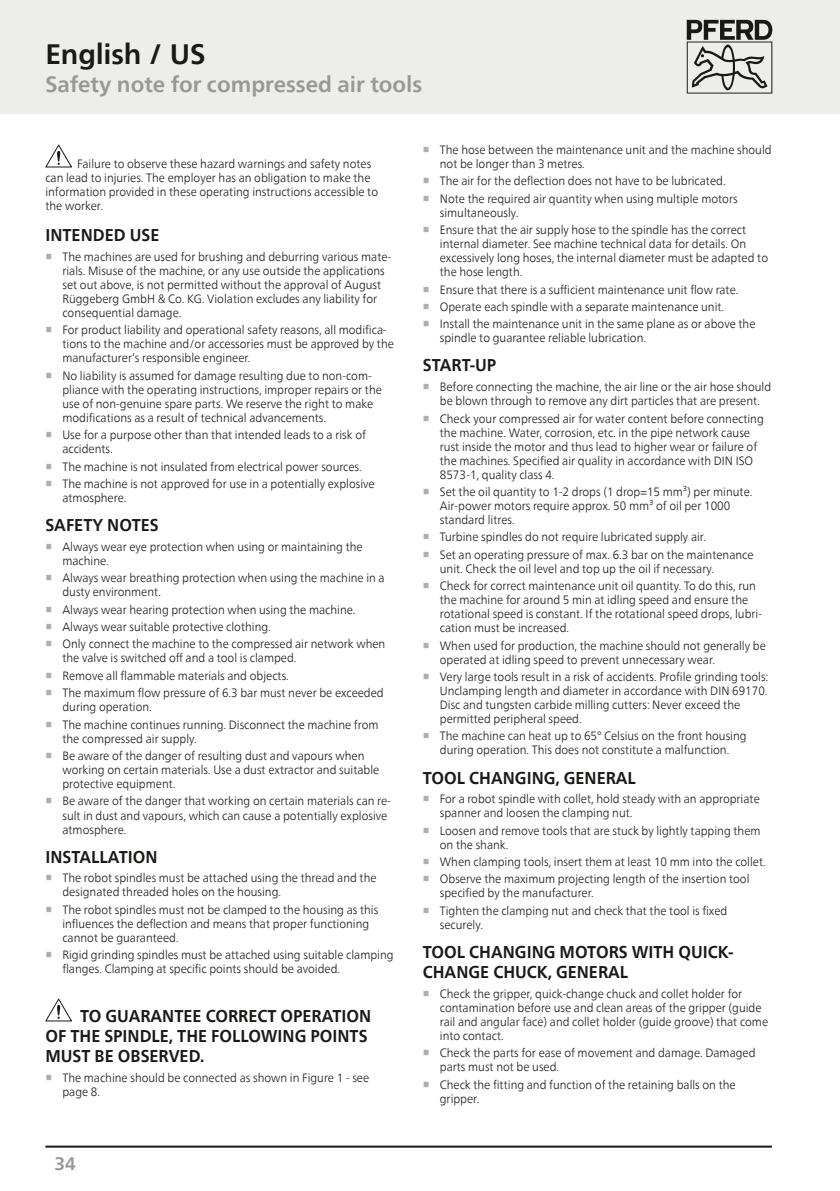
<style>
.page{position:relative;width:840px;height:1191px;background:#fff}
.page>*{position:absolute;margin:0;border:0;box-sizing:border-box;transform-origin:0 0}
.Headline{font:700 28px "Neue Frutiger World";letter-spacing:-.005em;color:#191917}
.Subhead_grau{font:700 22px "Neue Frutiger World";color:#989898}
.t1{font:700 18px "Neue Frutiger World";color:#989898}
.Copy_Head{font:700 17px/20px "Neue Frutiger World";color:#191917;scale:.95 1}
.Copy{font:300 12px/14px "Neue Frutiger World";color:#191917;scale:.95 1}
.s1{font-family:"Arial Unicode MS";font-weight:700;color:#aeaeae}
</style>
<div class="page">
<div style="left:0;top:0;width:839px;height:113px;background:#ededec"></div>
<hr style="left:839px;top:0;width:1px;height:113px;background:#ededec">
<svg style="left:45px;top:145px;width:27px;height:22px"></svg>
<svg style="left:45px;top:998px;width:27px;height:23px"></svg>
<svg style="left:686px;top:20px;width:85px;height:74px"></svg>
<hr style="left:45px;top:1145px;width:726px;height:2px;background:#191917">
<p class="Headline" style="left:45px;top:29px;width:161px">English / US</p>
<p class="Subhead_grau" style="left:45px;top:65px;width:378px">Safety note for compressed air tools</p>
<p class="Copy" style="left:45px;top:157px;width:351px;text-indent:32px">Failure to observe these hazard warnings and safety notes can lead to injuries. The employer has an obligation to make the information provided in these operating instructions accessible to the worker.</p>
<p class="Copy_Head" style="left:45px;top:225px;width:121px">INTENDED USE</p>
<p class="Copy" style="left:62px;top:250px;width:347px;text-indent:-17px"><span class="s1">■</span> The machines are used for brushing and deburring various mate&shy;rials. Misuse of the machine, or any use outside the applications set out above, is not permitted without the approval of August Rüggeberg GmbH &amp; Co. KG. Violation excludes any liability for consequential damage.</p>
<p class="Copy" style="left:62px;top:323px;width:350px;text-indent:-17px"><span class="s1">■</span> For product liability and operational safety reasons, all modifica&shy;tions to the machine and/or accessories must be approved by the manufacturer’s responsible engineer.</p>
<p class="Copy" style="left:62px;top:369px;width:337px;text-indent:-17px"><span class="s1">■</span> No liability is assumed for damage resulting due to non-com&shy;pliance with the operating instructions, improper repairs or the use of non-genuine spare parts. We reserve the right to make modifications as a result of technical advancements.</p>
<p class="Copy" style="left:62px;top:428px;width:321px;text-indent:-17px"><span class="s1">■</span> Use for a purpose other than that intended leads to a risk of accidents.</p>
<p class="Copy" style="left:45px;top:459px;width:334px"><span class="s1">■</span> The machine is not insulated from electrical power sources.</p>
<p class="Copy" style="left:62px;top:477px;width:330px;text-indent:-17px"><span class="s1">■</span> The machine is not approved for use in a potentially explosive atmosphere.</p>
<p class="Copy_Head" style="left:45px;top:515px;width:121px">SAFETY NOTES</p>
<p class="Copy" style="left:62px;top:539px;width:317px;text-indent:-17px"><span class="s1">■</span> Always wear eye protection when using or maintaining the machine.</p>
<p class="Copy" style="left:62px;top:571px;width:340px;text-indent:-17px"><span class="s1">■</span> Always wear breathing protection when using the machine in a dusty environment.</p>
<p class="Copy" style="left:45px;top:602px;width:328px"><span class="s1">■</span> Always wear hearing protection when using the machine.</p>
<p class="Copy" style="left:45px;top:620px;width:239px"><span class="s1">■</span> Always wear suitable protective clothing.</p>
<p class="Copy" style="left:62px;top:637px;width:341px;text-indent:-17px"><span class="s1">■</span> Only connect the machine to the compressed air network when the valve is switched off and a tool is clamped.</p>
<p class="Copy" style="left:45px;top:668px;width:258px"><span class="s1">■</span> Remove all flammable materials and objects.</p>
<p class="Copy" style="left:62px;top:686px;width:339px;text-indent:-17px"><span class="s1">■</span> The maximum flow pressure of 6.3 bar must never be exceeded during operation.</p>
<p class="Copy" style="left:62px;top:717px;width:334px;text-indent:-17px"><span class="s1">■</span> The machine continues running. Disconnect the machine from the compressed air supply.</p>
<p class="Copy" style="left:62px;top:749px;width:335px;text-indent:-17px"><span class="s1">■</span> Be aware of the danger of resulting dust and vapours when working on certain materials. Use a dust extractor and suitable protective equipment.</p>
<p class="Copy" style="left:62px;top:794px;width:347px;text-indent:-17px"><span class="s1">■</span> Be aware of the danger that working on certain materials can re&shy;sult in dust and vapours, which can cause a potentially explosive atmosphere.</p>
<p class="Copy_Head" style="left:45px;top:846px;width:120px">INSTALLATION</p>
<p class="Copy" style="left:62px;top:871px;width:332px;text-indent:-17px"><span class="s1">■</span> The robot spindles must be attached using the thread and the designated threaded holes on the housing.</p>
<p class="Copy" style="left:62px;top:902px;width:334px;text-indent:-17px"><span class="s1">■</span> The robot spindles must not be clamped to the housing as this influences the deflection and means that proper functioning cannot be guaranteed.</p>
<p class="Copy" style="left:62px;top:948px;width:350px;text-indent:-17px"><span class="s1">■</span> Rigid grinding spindles must be attached using suitable clamping flanges. Clamping at specific points should be avoided.</p>
<p class="Copy_Head" style="left:45px;top:1005px;width:344px;text-indent:35px">TO GUARANTEE CORRECT OPERATION<br>OF THE SPINDLE, THE FOLLOWING POINTS<br>MUST BE OBSERVED.</p>
<p class="Copy" style="left:62px;top:1070px;width:324px;text-indent:-17px"><span class="s1">■</span> The machine should be connected as shown in Figure 1 - see page 8.</p>
<h3 class="t1" style="left:54px;top:1147px;width:23px">34</h3>
<p class="Copy" style="left:439px;top:143px;width:350px;text-indent:-17px"><span class="s1">■</span> The hose between the maintenance unit and the machine should not be longer than 3 metres.</p>
<p class="Copy" style="left:422px;top:174px;width:320px"><span class="s1">■</span> The air for the deflection does not have to be lubricated.</p>
<p class="Copy" style="left:439px;top:192px;width:315px;text-indent:-17px"><span class="s1">■</span> Note the required air quantity when using multiple motors simultaneously.</p>
<p class="Copy" style="left:439px;top:223px;width:347px;text-indent:-17px"><span class="s1">■</span> Ensure that the air supply hose to the spindle has the correct internal diameter. See machine technical data for details. On excessively long hoses, the internal diameter must be adapted to the hose length.</p>
<p class="Copy" style="left:422px;top:282px;width:333px"><span class="s1">■</span> Ensure that there is a sufficient maintenance unit flow rate.</p>
<p class="Copy" style="left:422px;top:300px;width:318px"><span class="s1">■</span> Operate each spindle with a separate maintenance unit.</p>
<p class="Copy" style="left:439px;top:317px;width:333px;text-indent:-17px"><span class="s1">■</span> Install the maintenance unit in the same plane as or above the spindle to guarantee reliable lubrication.</p>
<p class="Copy_Head" style="left:422px;top:355px;width:79px">START-UP</p>
<p class="Copy" style="left:422px;top:380px;width:368px;text-align:center"><span class="s1">■</span> Before connecting the machine, the air line or the air hose should be blown through to remove any dirt particles that are present.</p>
<p class="Copy" style="left:439px;top:411px;width:342px;text-indent:-17px"><span class="s1">■</span> Check your compressed air for water content before connecting the machine. Water, corrosion, etc. in the pipe network cause rust inside the motor and thus lead to higher wear or failure of the machines. Specified air quality in accordance with DIN ISO 8573-1, quality class 4.</p>
<p class="Copy" style="left:439px;top:485px;width:330px;text-indent:-17px"><span class="s1">■</span> Set the oil quantity to 1-2 drops (1 drop=15 mm³) per minute.<br>Air-power motors require approx. 50 mm³ of oil per 1000 standard litres.</p>
<p class="Copy" style="left:422px;top:530px;width:299px"><span class="s1">■</span> Turbine spindles do not require lubricated supply air.</p>
<p class="Copy" style="left:439px;top:547px;width:331px;text-indent:-17px"><span class="s1">■</span> Set an operating pressure of max. 6.3 bar on the maintenance unit. Check the oil level and top up the oil if necessary.</p>
<p class="Copy" style="left:439px;top:579px;width:340px;text-indent:-17px"><span class="s1">■</span> Check for correct maintenance unit oil quantity. To do this, run the machine for around 5 min at idling speed and ensure the rotational speed is constant. If the rotational speed drops, lubri&shy;cation must be increased.</p>
<p class="Copy" style="left:439px;top:638px;width:344px;text-indent:-17px"><span class="s1">■</span> When used for production, the machine should not generally be operated at idling speed to prevent unnecessary wear.</p>
<p class="Copy" style="left:439px;top:670px;width:347px;text-indent:-17px"><span class="s1">■</span> Very large tools result in a risk of accidents. Profile grinding tools:<br>Unclamping length and diameter in accordance with DIN 69170.<br>Disc and tungsten carbide milling cutters: Never exceed the permitted peripheral speed.</p>
<p class="Copy" style="left:422px;top:729px;width:342px;text-align:center"><span class="s1">■</span> The machine can heat up to 65° Celsius on the front housing during operation. This does not constitute a malfunction.</p>
<p class="Copy_Head" style="left:422px;top:767px;width:225px">TOOL CHANGING, GENERAL</p>
<p class="Copy" style="left:439px;top:792px;width:338px;text-indent:-17px"><span class="s1">■</span> For a robot spindle with collet, hold steady with an appropriate spanner and loosen the clamping nut.</p>
<p class="Copy" style="left:439px;top:823px;width:339px;text-indent:-17px"><span class="s1">■</span> Loosen and remove tools that are stuck by lightly tapping them on the shank.</p>
<p class="Copy" style="left:422px;top:855px;width:362px"><span class="s1">■</span> When clamping tools, insert them at least 10 mm into the collet.</p>
<p class="Copy" style="left:439px;top:872px;width:327px;text-indent:-17px"><span class="s1">■</span> Observe the maximum projecting length of the insertion tool specified by the manufacturer.</p>
<p class="Copy" style="left:439px;top:903px;width:304px;text-indent:-17px"><span class="s1">■</span> Tighten the clamping nut and check that the tool is fixed securely.</p>
<p class="Copy_Head" style="left:422px;top:941px;width:328px">TOOL CHANGING MOTORS WITH QUICK-<br>CHANGE CHUCK, GENERAL</p>
<p class="Copy" style="left:439px;top:986px;width:347px;text-indent:-17px"><span class="s1">■</span> Check the gripper, quick-change chuck and collet holder for contamination before use and clean areas of the gripper (guide rail and angular face) and collet holder (guide groove) that come into contact.</p>
<p class="Copy" style="left:439px;top:1046px;width:333px;text-indent:-17px"><span class="s1">■</span> Check the parts for ease of movement and damage. Damaged parts must not be used.</p>
<p class="Copy" style="left:439px;top:1077px;width:313px;text-indent:-17px"><span class="s1">■</span> Check the fitting and function of the retaining balls on the gripper.</p>
</div>
